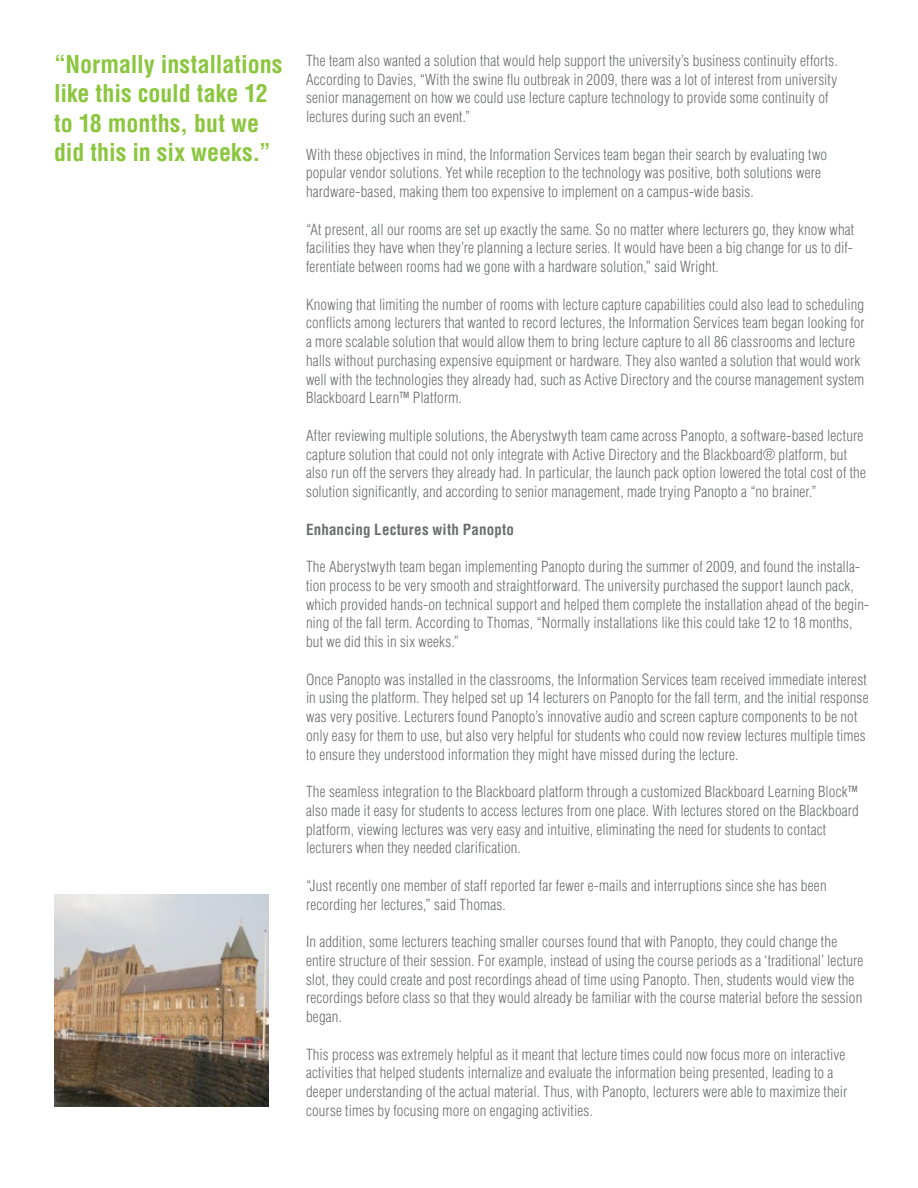
<style>
.page{position:relative;width:918px;height:1188px;background:#fff}
.page>*{position:absolute;margin:0;border:0;box-sizing:border-box;transform-origin:0 0}
.t1{font:700 condensed 24px/29.2px "Helvetica";color:#8bc63e}
.t2{font:300 condensed 15px/18.8px "Helvetica";letter-spacing:.01em;color:#6c6d70}
.t3{font:700 condensed 15px "Helvetica";letter-spacing:.015em;color:#6c6d70}
</style>
<div class="page">
<img style="left:54px;top:894px;width:214px;height:212px">
<p class="t1" style="left:54px;top:50px;width:230px">“Normally installations like this could take 12 to 18 months, but we did this in six weeks.”</p>
<p class="t2" style="left:306px;top:51px;width:533px">The team also wanted a solution that would help support the university’s business continuity efforts.<br>According to Davies, “With the swine flu outbreak in 2009, there was a lot of interest from university senior management on how we could use lecture capture technology to provide some continuity of lectures during such an event.”</p>
<p class="t2" style="left:306px;top:145px;width:523px">With these objectives in mind, the Information Services team began their search by evaluating two popular vendor solutions. Yet while reception to the technology was positive, both solutions were hardware-based, making them too expensive to implement on a campus-wide basis.</p>
<p class="t2" style="left:306px;top:220px;width:550px;text-align:justify">“At present, all our rooms are set up exactly the same. So no matter where lecturers go, they know what facilities they have when they’re planning a lecture series. It would have been a big change for us to dif&shy;ferentiate between rooms had we gone with a hardware solution,” said Wright.</p>
<p class="t2" style="left:306px;top:295px;width:560px">Knowing that limiting the number of rooms with lecture capture capabilities could also lead to scheduling conflicts among lecturers that wanted to record lectures, the Information Services team began looking for a more scalable solution that would allow them to bring lecture capture to all 86 classrooms and lecture halls without purchasing expensive equipment or hardware. They also wanted a solution that would work well with the technologies they already had, such as Active Directory and the course management system Blackboard Learn™ Platform.</p>
<p class="t2" style="left:306px;top:426px;width:561px">After reviewing multiple solutions, the Aberystwyth team came across Panopto, a software-based lecture capture solution that could not only integrate with Active Directory and the Blackboard® platform, but also run off the servers they already had. In particular, the launch pack option lowered the total cost of the solution significantly, and according to senior management, made trying Panopto a “no brainer.”</p>
<p class="t3" style="left:306px;top:520px;width:210px">Enhancing Lectures with Panopto</p>
<p class="t2" style="left:306px;top:557px;width:565px">The Aberystwyth team began implementing Panopto during the summer of 2009, and found the installa&shy;tion process to be very smooth and straightforward. The university purchased the support launch pack, which provided hands-on technical support and helped them complete the installation ahead of the begin&shy;ning of the fall term. According to Thomas, “Normally installations like this could take 12 to 18 months, but we did this in six weeks.”</p>
<p class="t2" style="left:306px;top:670px;width:564px">Once Panopto was installed in the classrooms, the Information Services team received immediate interest in using the platform. They helped set up 14 lecturers on Panopto for the fall term, and the initial response was very positive. Lecturers found Panopto’s innovative audio and screen capture components to be not only easy for them to use, but also very helpful for students who could now review lectures multiple times to ensure they understood information they might have missed during the lecture.</p>
<p class="t2" style="left:306px;top:782px;width:554px">The seamless integration to the Blackboard platform through a customized Blackboard Learning Block™ also made it easy for students to access lectures from one place. With lectures stored on the Blackboard platform, viewing lectures was very easy and intuitive, eliminating the need for students to contact lecturers when they needed clarification.</p>
<p class="t2" style="left:306px;top:876px;width:522px">“Just recently one member of staff reported far fewer e-mails and interruptions since she has been recording her lectures,” said Thomas.</p>
<p class="t2" style="left:306px;top:932px;width:559px">In addition, some lecturers teaching smaller courses found that with Panopto, they could change the entire structure of their session. For example, instead of using the course periods as a ‘traditional’ lecture slot, they could create and post recordings ahead of time using Panopto. Then, students would view the recordings before class so that they would already be familiar with the course material before the session began.</p>
<p class="t2" style="left:306px;top:1045px;width:543px">This process was extremely helpful as it meant that lecture times could now focus more on interactive activities that helped students internalize and evaluate the information being presented, leading to a deeper understanding of the actual material. Thus, with Panopto, lecturers were able to maximize their course times by focusing more on engaging activities.</p>
</div>
